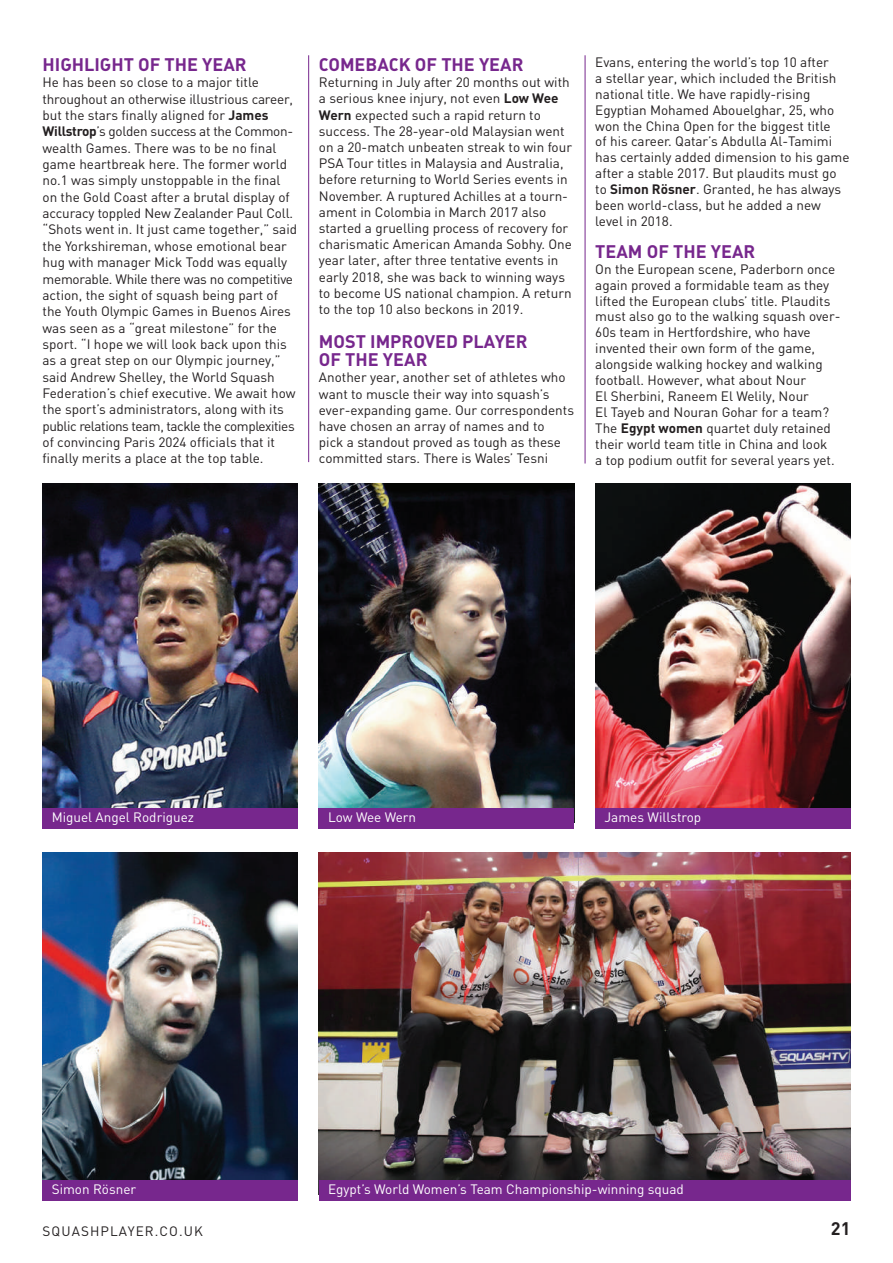
<style>
.page{position:relative;width:893px;height:1263px;background:#fff}
.page>*{position:absolute;margin:0;border:0;box-sizing:border-box;transform-origin:0 0}
.t1{font:700 18px/18px "DIN";color:#77278d}
.t2{font:700 18px "DIN";color:#231f20}
.t3{font:13.5px/16.4px "DIN";color:#231f20}
.t4{font:13.5px "DIN";color:#fff}
.t5{font:13.5px "DIN";letter-spacing:.08em;color:#231f20}
.s1{font-weight:700}
</style>
<div class="page">
<hr style="left:308px;top:55px;width:1px;height:407px;background:#77278d">
<hr style="left:585px;top:55px;width:1px;height:408px;background:#77278d">
<img style="left:43px;top:484px;width:255px;height:324px">
<img style="left:43px;top:853px;width:255px;height:327px">
<img style="left:319px;top:484px;width:255px;height:324px">
<img style="left:595px;top:484px;width:255px;height:324px">
<img style="left:319px;top:853px;width:531px;height:327px">
<div style="left:43px;top:808px;width:255px;height:21px;background:#77278d"></div>
<div style="left:43px;top:1180px;width:255px;height:21px;background:#77278d"></div>
<div style="left:319px;top:808px;width:255px;height:21px;background:#77278d"></div>
<div style="left:595px;top:808px;width:255px;height:21px;background:#77278d"></div>
<div style="left:319px;top:1180px;width:531px;height:21px;background:#77278d"></div>
<h1 class="t1" style="left:43px;top:55px;width:134px">HIGHLIGHT OF THE</h1>
<h1 class="t1" style="left:202px;top:55px;width:12px">YEAR</h1>
<p class="t3" style="left:43px;top:74px;width:256px">He has been so close to a major title throughout an otherwise illustrious career, but the stars finally aligned for <span class="s1">James Willstrop</span>’s golden success at the Common&shy;wealth Games. There was to be no final game heartbreak here. The former world no.1 was simply unstoppable in the final on the Gold Coast after a brutal display of accuracy toppled New Zealander Paul Coll. “Shots went in. It just came together,” said the Yorkshireman, whose emotional bear hug with manager Mick Todd was equally memorable. While there was no competitive action, the sight of squash being part of the Youth Olympic Games in Buenos Aires was seen as a “great milestone” for the sport. “I hope we will look back upon this as a great step on our Olympic journey,” said Andrew Shelley, the World Squash Federation’s chief executive. We await how the sport’s administrators, along with its public relations team, tackle the complexities of convincing Paris 2024 officials that it finally merits a place at the top table.</p>
<h1 class="t1" style="left:319px;top:55px;width:135px">COMEBACK OF THE</h1>
<h1 class="t1" style="left:479px;top:55px;width:12px">YEAR</h1>
<p class="t3" style="left:319px;top:74px;width:255px">Returning in July after 20 months out with a serious knee injury, not even <span class="s1">Low Wee Wern</span> expected such a rapid return to success. The 28-year-old Malaysian went on a 20-match unbeaten streak to win four PSA Tour titles in Malaysia and Australia, before returning to World Series events in November. A ruptured Achilles at a tourn&shy;ament in Colombia in March 2017 also started a gruelling process of recovery for charismatic American Amanda Sobhy. One year later, after three tentative events in early 2018, she was back to winning ways to become US national champion. A return to the top 10 also beckons in 2019.</p>
<h1 class="t1" style="left:319px;top:332px;width:166px">MOST IMPROVED PLAYER<br>OF THE</h1>
<h1 class="t1" style="left:383px;top:350px;width:12px">YEAR</h1>
<p class="t3" style="left:319px;top:369px;width:257px">Another year, another set of athletes who want to muscle their way into squash’s ever-expanding game. Our correspondents have chosen an array of names and to<br>pick a standout proved as tough as these committed stars. There is Wales’ Tesni</p>
<p class="t3" style="left:595px;top:54px;width:256px;line-height:15.9px">Evans, entering the world’s top 10 after<br>a stellar year, which included the British national title. We have rapidly-rising Egyptian Mohamed Abouelghar, 25, who won the China Open for the biggest title<br>of his career. Qatar’s Abdulla Al-Tamimi has certainly added dimension to his game after a stable 2017. But plaudits must go to <span class="s1">Simon Rösner</span>. Granted, he has always been world-class, but he added a new level in 2018.</p>
<h1 class="t1" style="left:595px;top:241px;width:90px">TEAM OFTHE</h1>
<h1 class="t1" style="left:711px;top:241px;width:12px">YEAR</h1>
<p class="t3" style="left:595px;top:261px;width:247px;line-height:15.9px">On the European scene, Paderborn once again proved a formidable team as they lifted the European clubs’ title. Plaudits must also go to the walking squash over-60s team in Hertfordshire, who have invented their own form of the game, alongside walking hockey and walking football. However, what about Nour<br>El Sherbini, Raneem El Welily, Nour<br>El Tayeb and Nouran Gohar for a team?<br>The <span class="s1">Egypt women</span> quartet duly retained their world team title in China and look<br>a top podium outfit for several years yet.</p>
<p class="t4" style="left:52px;top:809px;width:144px">Miguel Angel Rodriguez</p>
<p class="t4" style="left:328px;top:809px;width:90px">Low Wee Wern</p>
<p class="t4" style="left:604px;top:809px;width:98px">James Willstrop</p>
<p class="t4" style="left:52px;top:1181px;width:86px">Simon Rösner</p>
<p class="t4" style="left:328px;top:1181px;width:357px">Egypt’s World Women’s Team Championship-winning squad</p>
<p class="t5" style="left:43px;top:1222px;width:162px">SQUASHPLAYER.CO.UK</p>
<h1 class="t2" style="left:831px;top:1217px;width:21px">21</h1>
</div>
